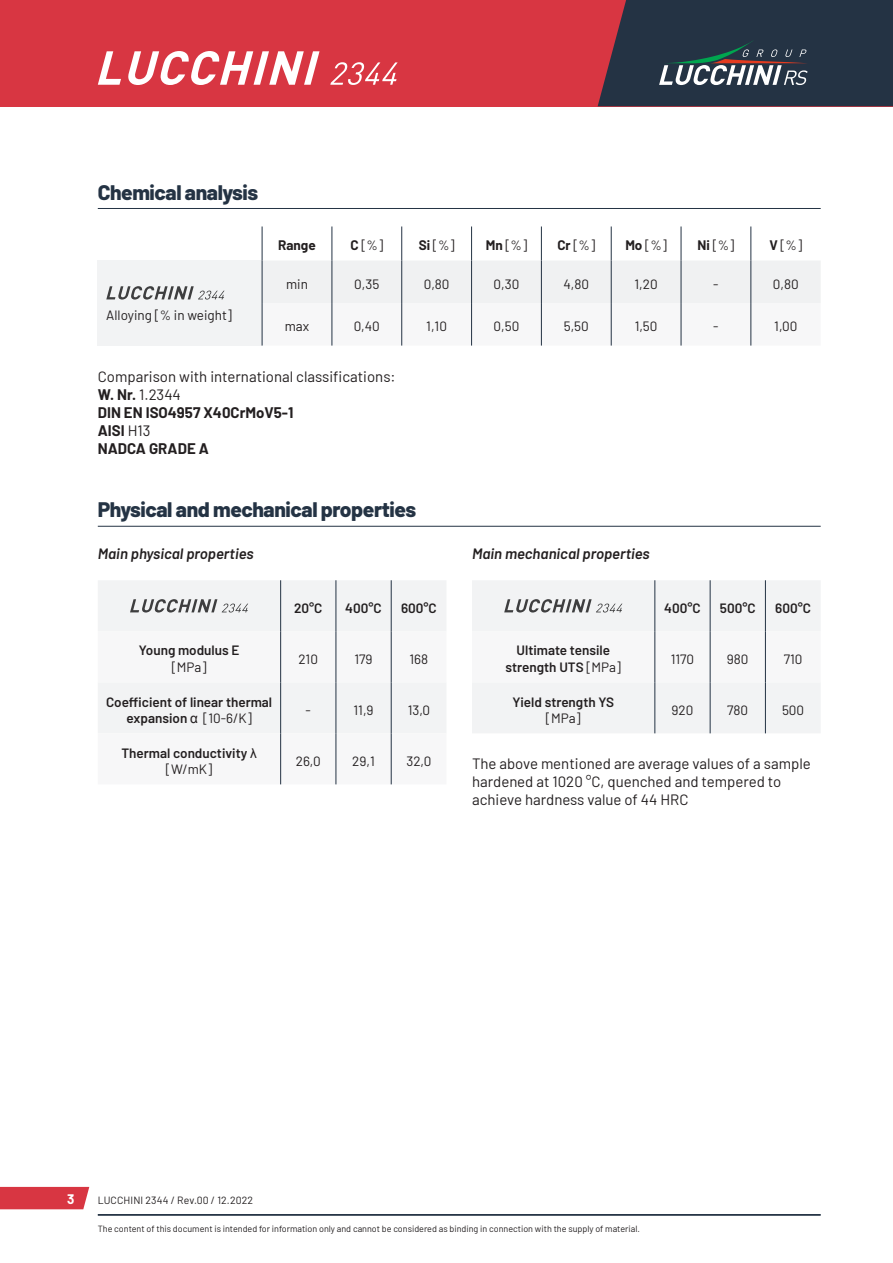
<style>
.page{position:relative;width:893px;height:1263px;background:#fff}
.page>*{position:absolute;margin:0;border:0;box-sizing:border-box;transform-origin:0 0}
.t1{font:800 21px "Barlow";letter-spacing:-.02em;color:#243344}
.t2{font:15px/18px "Barlow";color:#231f20}
.t3{font:italic 600 15px "Barlow";color:#231f20}
.t4{font:13.5px "Barlow";color:#231f20}
.t5{font:600 13.5px/16.2px "Barlow";color:#231f20;text-align:center}
.t6{font:700 13.5px "Barlow";color:#231f20}
.t7{font:700 13.5px "Barlow";color:#fff}
.t8{font:10.5px "Barlow";letter-spacing:.01em;color:#231f20}
.t9{font:9px "Barlow";color:#231f20}
.s1{font-weight:700}
.s2{font-family:"Arial";font-weight:400}
.s3{font-weight:400}
</style>
<div class="page">
<div style="left:0;top:0;width:893px;height:106px;background:#d83642"></div>
<svg style="left:598px;top:0;width:295px;height:106px;background:#363c4b"></svg>
<hr style="left:98px;top:1214px;width:723px;height:1px;background:#243344">
<div style="left:0;top:1187px;width:89px;height:22px;background:#d83642"></div>
<hr style="left:98px;top:1215px;width:723px;height:1px;background:#243344">
<svg style="left:98px;top:51px;width:300px;height:34px"></svg>
<div style="left:98px;top:580px;width:348px;height:51px;background:#f2f3f4"></div>
<svg style="left:98px;top:631px;width:348px;height:153px"></svg>
<hr style="left:280px;top:580px;width:1px;height:51px;background:#243344">
<hr style="left:336px;top:580px;width:1px;height:51px;background:#243344">
<hr style="left:280px;top:631px;width:1px;height:51px;background:#243344">
<hr style="left:336px;top:631px;width:1px;height:51px;background:#243344">
<hr style="left:280px;top:682px;width:1px;height:51px;background:#243344">
<hr style="left:336px;top:682px;width:1px;height:51px;background:#243344">
<hr style="left:280px;top:733px;width:1px;height:51px;background:#243344">
<hr style="left:336px;top:733px;width:1px;height:51px;background:#243344">
<hr style="left:391px;top:580px;width:1px;height:51px;background:#243344">
<hr style="left:391px;top:631px;width:1px;height:51px;background:#243344">
<hr style="left:391px;top:682px;width:1px;height:51px;background:#243344">
<hr style="left:391px;top:733px;width:1px;height:51px;background:#243344">
<svg style="left:130px;top:599px;width:118px;height:13px"></svg>
<div style="left:472px;top:580px;width:348px;height:153px;background:#f2f3f4"></div>
<svg style="left:472px;top:631px;width:348px;height:51px"></svg>
<hr style="left:655px;top:580px;width:1px;height:51px;background:#243344">
<hr style="left:655px;top:631px;width:1px;height:51px;background:#243344">
<hr style="left:655px;top:682px;width:1px;height:51px;background:#243344">
<hr style="left:710px;top:580px;width:1px;height:51px;background:#243344">
<hr style="left:765px;top:580px;width:1px;height:51px;background:#243344">
<hr style="left:710px;top:631px;width:1px;height:51px;background:#243344">
<hr style="left:765px;top:631px;width:1px;height:51px;background:#243344">
<hr style="left:710px;top:682px;width:1px;height:51px;background:#243344">
<hr style="left:765px;top:682px;width:1px;height:51px;background:#243344">
<svg style="left:504px;top:599px;width:118px;height:13px"></svg>
<hr style="left:98px;top:526px;width:723px;height:1px;background:#243344">
<hr style="left:98px;top:208px;width:723px;height:1px;background:#243344">
<div style="left:98px;top:260px;width:164px;height:86px;background:#f2f3f4"></div>
<svg style="left:263px;top:260px;width:558px;height:86px"></svg>
<hr style="left:262px;top:226px;width:1px;height:34px;background:#243344">
<hr style="left:332px;top:226px;width:1px;height:34px;background:#243344">
<hr style="left:401px;top:226px;width:1px;height:34px;background:#243344">
<hr style="left:471px;top:226px;width:1px;height:34px;background:#243344">
<hr style="left:541px;top:226px;width:1px;height:34px;background:#243344">
<hr style="left:611px;top:226px;width:1px;height:34px;background:#243344">
<hr style="left:681px;top:226px;width:1px;height:34px;background:#243344">
<hr style="left:751px;top:226px;width:1px;height:34px;background:#243344">
<hr style="left:262px;top:260px;width:1px;height:43px;background:#243344">
<hr style="left:332px;top:260px;width:1px;height:43px;background:#243344">
<hr style="left:401px;top:260px;width:1px;height:43px;background:#243344">
<hr style="left:471px;top:260px;width:1px;height:43px;background:#243344">
<hr style="left:541px;top:260px;width:1px;height:43px;background:#243344">
<hr style="left:611px;top:260px;width:1px;height:43px;background:#243344">
<hr style="left:681px;top:260px;width:1px;height:43px;background:#243344">
<hr style="left:751px;top:260px;width:1px;height:43px;background:#243344">
<hr style="left:262px;top:303px;width:1px;height:43px;background:#243344">
<hr style="left:332px;top:303px;width:1px;height:43px;background:#243344">
<hr style="left:401px;top:303px;width:1px;height:43px;background:#243344">
<hr style="left:471px;top:303px;width:1px;height:43px;background:#243344">
<hr style="left:541px;top:303px;width:1px;height:43px;background:#243344">
<hr style="left:611px;top:303px;width:1px;height:43px;background:#243344">
<hr style="left:681px;top:303px;width:1px;height:43px;background:#243344">
<hr style="left:751px;top:303px;width:1px;height:43px;background:#243344">
<svg style="left:106px;top:286px;width:119px;height:14px"></svg>
<h1 class="t1" style="left:98px;top:176px;width:162px">Chemical analysis</h1>
<p class="t4" style="left:106px;top:305px;width:127px">Alloying [% in weight]</p>
<p class="t6" style="left:278px;top:235px;width:39px">Range</p>
<p class="t4" style="left:350px;top:236px;width:34px"><span class="s1">C</span> [%]</p>
<p class="t4" style="left:419px;top:236px;width:37px"><span class="s1">Si</span> [%]</p>
<p class="t4" style="left:486px;top:236px;width:43px"><span class="s1">Mn</span> [%]</p>
<p class="t4" style="left:557px;top:236px;width:39px"><span class="s1">Cr</span> [%]</p>
<p class="t4" style="left:625px;top:236px;width:43px"><span class="s1">Mo</span> [%]</p>
<p class="t4" style="left:697px;top:236px;width:38px"><span class="s1">Ni</span> [%]</p>
<p class="t4" style="left:769px;top:236px;width:34px"><span class="s1">V</span> [%]</p>
<p class="t4" style="left:286px;top:274px;width:23px">min</p>
<p class="t4" style="left:354px;top:274px;width:27px">0,35</p>
<p class="t4" style="left:424px;top:274px;width:27px">0,80</p>
<p class="t4" style="left:494px;top:274px;width:27px">0,30</p>
<p class="t4" style="left:563px;top:274px;width:27px">4,80</p>
<p class="t4" style="left:635px;top:274px;width:25px">1,20</p>
<p class="t4" style="left:713px;top:274px;width:7px">-</p>
<p class="t4" style="left:773px;top:274px;width:27px">0,80</p>
<p class="t4" style="left:285px;top:316px;width:26px">max</p>
<p class="t4" style="left:354px;top:316px;width:28px">0,40</p>
<p class="t4" style="left:426px;top:316px;width:22px">1,10</p>
<p class="t4" style="left:494px;top:316px;width:27px">0,50</p>
<p class="t4" style="left:564px;top:316px;width:27px">5,50</p>
<p class="t4" style="left:635px;top:316px;width:24px">1,50</p>
<p class="t4" style="left:713px;top:316px;width:7px">-</p>
<p class="t4" style="left:774px;top:316px;width:25px">1,00</p>
<p class="t2" style="left:98px;top:366px;width:299px">Comparison with international classifications:<br><span class="s1">W. Nr.</span> 1.2344<br><span class="s1">DIN EN ISO4957 X40CrMoV5-1<br>AISI</span> H13<br><span class="s1">NADCA GRADE A</span></p>
<h1 class="t1" style="left:98px;top:494px;width:320px">Physical and mechanical properties</h1>
<p class="t3" style="left:98px;top:543px;width:157px">Main physical properties</p>
<p class="t5" style="left:139px;top:641px;width:102px">Young modulus E</p>
<p class="t4" style="left:172px;top:657px;width:36px">[MPa]</p>
<p class="t5" style="left:106px;top:692px;width:168px">Coefficient of linear thermal expansion <span class="s2">α</span> <span class="s3">[10-6/K]</span></p>
<p class="t5" style="left:294px;top:598px;width:30px">20°C</p>
<p class="t5" style="left:345px;top:598px;width:38px">400°C</p>
<p class="t5" style="left:401px;top:598px;width:37px">600°C</p>
<p class="t4" style="left:299px;top:649px;width:21px">210</p>
<p class="t4" style="left:354px;top:649px;width:20px">179</p>
<p class="t4" style="left:410px;top:649px;width:20px">168</p>
<p class="t4" style="left:306px;top:700px;width:7px">-</p>
<p class="t4" style="left:353px;top:700px;width:22px">11,9</p>
<p class="t4" style="left:408px;top:700px;width:24px">13,0</p>
<p class="t5" style="left:121px;top:743px;width:137px">Thermal conductivity <span class="s2">λ </span><span class="s3">[W/mK]</span></p>
<p class="t4" style="left:296px;top:751px;width:26px">26,0</p>
<p class="t4" style="left:352px;top:751px;width:24px">29,1</p>
<p class="t4" style="left:406px;top:751px;width:26px">32,0</p>
<p class="t3" style="left:472px;top:543px;width:179px">Main mechanical properties</p>
<p class="t5" style="left:664px;top:598px;width:38px">400°C</p>
<p class="t5" style="left:720px;top:598px;width:37px">500°C</p>
<p class="t5" style="left:775px;top:598px;width:37px">600°C</p>
<p class="t5" style="left:506px;top:641px;width:117px">Ultimate tensile strength UTS <span class="s3">[MPa]</span></p>
<p class="t4" style="left:671px;top:649px;width:25px">1170</p>
<p class="t4" style="left:727px;top:649px;width:23px">980</p>
<p class="t4" style="left:784px;top:649px;width:20px">710</p>
<p class="t5" style="left:512px;top:692px;width:103px">Yield strength YS</p>
<p class="t4" style="left:546px;top:708px;width:36px">[MPa]</p>
<p class="t4" style="left:671px;top:700px;width:23px">920</p>
<p class="t4" style="left:727px;top:700px;width:23px">780</p>
<p class="t4" style="left:782px;top:700px;width:24px">500</p>
<p class="t2" style="left:472px;top:754px;width:340px">The above mentioned are average values of a sample hardened at 1020 °C, quenched and tempered to achieve hardness value of 44 HRC</p>
<p class="t7" style="left:67px;top:1189px;width:9px">3</p>
<p class="t8" style="left:98px;top:1192px;width:157px">LUCCHINI 2344 / Rev.00 / 12.2022</p>
<p class="t9" style="left:98px;top:1222px;width:544px">The content of this document is intended for information only and cannot be considered as binding in connection with the supply of material.</p>
</div>
